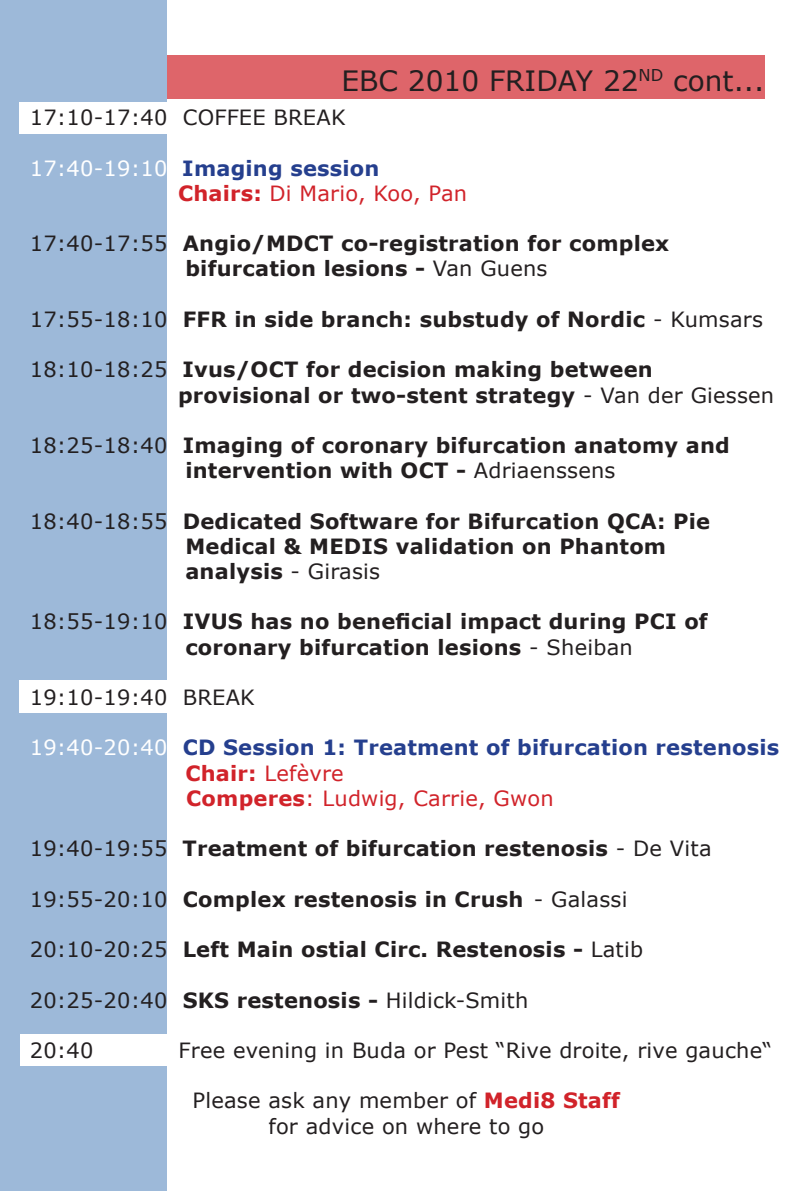
<style>
.page{position:relative;width:794px;height:1191px;background:#fff}
.page>*{position:absolute;margin:0;border:0;box-sizing:border-box;transform-origin:0 0}
.t1{font:28px "Verdana";color:#231f20}
.t2{font:700 21px/25.2px "Verdana";letter-spacing:.01em;color:#231f20}
.t3{font:21px "Verdana";letter-spacing:.01em;color:#231f20}
.t4{font:700 21px "Verdana";letter-spacing:.01em;color:#253f8e}
.t5{font:21px "Verdana";letter-spacing:.01em;color:#d1232a}
.s1{font-weight:400;color:#fff}
.s2{font-weight:700}
.s3{font-weight:400}
.s4{font-weight:700;color:#d1232a}
</style>
<div class="page">
<div style="left:0;top:0;width:167px;height:1191px;background:#9db9d9"></div>
<div style="left:20px;top:680px;width:361px;height:33px;background:#fff"></div>
<div style="left:20px;top:1033px;width:499px;height:32px;background:#fff"></div>
<div style="left:167px;top:56px;width:597px;height:43px;background:#de656a"></div>
<div style="left:20px;top:103px;width:361px;height:31px;background:#fff"></div>
<p class="t1" style="left:341px;top:63px;width:424px">EBC 2010 FRIDAY 22<sup>ND</sup> cont...</p>
<p class="t3" style="left:30px;top:104px;width:317px">17:10-17:40 COFFEE BREAK</p>
<p class="t4" style="left:30px;top:155px;width:351px"><span class="s1">17:40-19:10</span> Imaging session</p>
<p class="t5" style="left:178px;top:180px;width:291px"><span class="s2">Chairs:</span> Di Mario, Koo, Pan</p>
<p class="t2" style="left:30px;top:230px;width:641px"><span class="s3">17:40-17:55</span> Angio/MDCT co-registration for complex</p>
<p class="t2" style="left:185px;top:255px;width:364px">bifurcation lesions - <span class="s3">Van Guens</span></p>
<p class="t2" style="left:30px;top:306px;width:734px"><span class="s3">17:55-18:10</span> FFR in side branch: substudy of Nordic <span class="s3">- Kumsars</span></p>
<p class="t2" style="left:30px;top:356px;width:624px"><span class="s3">18:10-18:25</span> Ivus/OCT for decision making between</p>
<p class="t2" style="left:178px;top:381px;width:598px">provisional or two-stent strategy <span class="s3">- Van der Giessen</span></p>
<p class="t2" style="left:185px;top:432px;width:546px;text-indent:-156px"><span class="s3">18:25-18:40</span> Imaging of coronary bifurcation anatomy and intervention with OCT - <span class="s3">Adriaenssens</span></p>
<p class="t2" style="left:185px;top:507px;width:526px;text-indent:-156px"><span class="s3">18:40-18:55</span> Dedicated Software for Bifurcation QCA: Pie<br>Medical &amp; MEDIS validation on Phantom</p>
<p class="t2" style="left:185px;top:558px;width:196px">analysis <span class="s3">- Girasis</span></p>
<p class="t2" style="left:185px;top:608px;width:524px;text-indent:-156px"><span class="s3">18:55-19:10</span> IVUS has no beneficial impact during PCI of coronary bifurcation lesions <span class="s3">- Sheiban</span></p>
<p class="t3" style="left:30px;top:684px;width:226px">19:10-19:40 BREAK</p>
<p class="t4" style="left:30px;top:734px;width:751px"><span class="s1">19:40-20:40</span> CD Session 1: Treatment of bifurcation restenosis</p>
<p class="t5" style="left:185px;top:759px;width:160px"><span class="s2">Chair:</span> Lefèvre</p>
<p class="t5" style="left:186px;top:785px;width:369px"><span class="s2">Comperes</span>: Ludwig, Carrie, Gwon</p>
<p class="t2" style="left:30px;top:835px;width:683px"><span class="s3">19:40-19:55</span> Treatment of bifurcation restenosis <span class="s3">- De Vita</span></p>
<p class="t2" style="left:30px;top:885px;width:599px"><span class="s3">19:55-20:10</span> Complex restenosis in Crush <span class="s3">- Galassi</span></p>
<p class="t2" style="left:30px;top:936px;width:615px"><span class="s3">20:10-20:25</span> Left Main ostial Circ. Restenosis - <span class="s3">Latib</span></p>
<p class="t3" style="left:30px;top:986px;width:500px">20:25-20:40 <span class="s2">SKS restenosis -</span> Hildick-Smith</p>
<p class="t3" style="left:30px;top:1037px;width:65px">20:40</p>
<p class="t3" style="left:179px;top:1037px;width:595px">Free evening in Buda or Pest “Rive droite, rive gauche“</p>
<p class="t3" style="left:192px;top:1087px;width:429px">Please ask any member of <span class="s4">Medi8 Staff</span></p>
<p class="t3" style="left:268px;top:1112px;width:277px">for advice on where to go</p>
</div>
